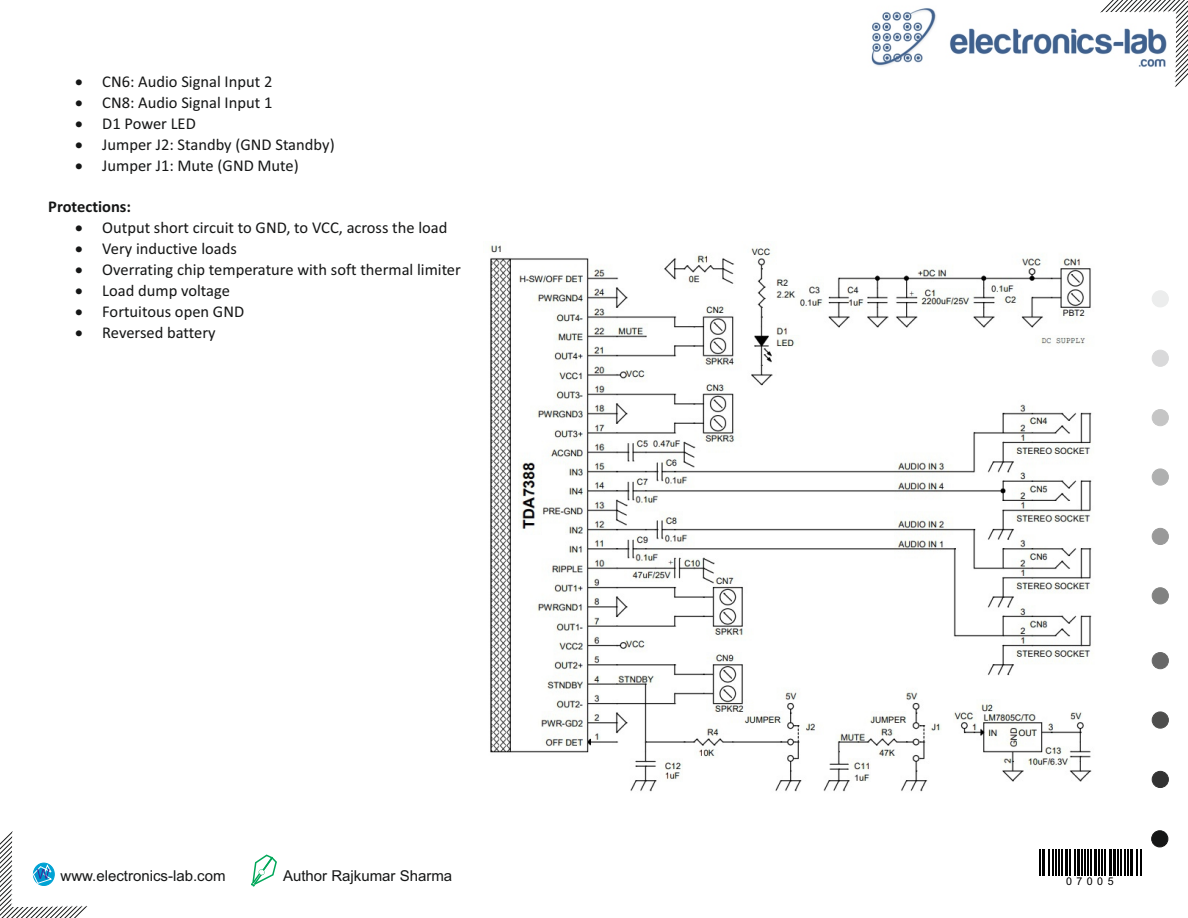
<style>
.page{position:relative;width:1188px;height:918px;background:#fff}
.page>*{position:absolute;margin:0;border:0;box-sizing:border-box;transform-origin:0 0}
.t1{font:16.5px "Calibri";color:#151616}
.t2{font:700 16.5px "Calibri";color:#151616}
.t3{font:15px "Arial";color:#151616}
.t4{font:10.65px "Arial";letter-spacing:.42em;color:#000}
</style>
<div class="page">
<img style="left:871px;top:8px;width:229px;height:58px">
<svg style="left:1040px;top:849px;width:1px;height:27px"></svg>
<hr style="left:1043px;top:849px;width:2px;height:27px;background:#000">
<svg style="left:1048px;top:849px;width:14px;height:27px"></svg>
<hr style="left:1066px;top:849px;width:2px;height:27px;background:#000">
<svg style="left:1070px;top:849px;width:5px;height:27px"></svg>
<hr style="left:1077px;top:849px;width:3px;height:27px;background:#000">
<hr style="left:1081px;top:849px;width:2px;height:27px;background:#000">
<svg style="left:1084px;top:849px;width:7px;height:27px"></svg>
<hr style="left:1094px;top:849px;width:3px;height:27px;background:#000">
<svg style="left:1099px;top:849px;width:4px;height:27px"></svg>
<hr style="left:1104px;top:849px;width:2px;height:27px;background:#000">
<hr style="left:1109px;top:849px;width:2px;height:27px;background:#000">
<hr style="left:1113px;top:849px;width:3px;height:27px;background:#000">
<svg style="left:1117px;top:849px;width:12px;height:27px"></svg>
<hr style="left:1130px;top:849px;width:3px;height:27px;background:#000">
<svg style="left:1136px;top:849px;width:6px;height:27px"></svg>
<div style="left:1152px;top:652px;width:17px;height:17px;background:#686868;border:1px solid #686868;border-radius:50%"></div>
<div style="left:1152px;top:712px;width:17px;height:16px;background:#4e4e4d;border:1px solid #4e4e4d;border-radius:50%"></div>
<div style="left:1152px;top:771px;width:17px;height:17px;background:#323232;border:1px solid #323232;border-radius:50%"></div>
<div style="left:1152px;top:831px;width:16px;height:16px;background:#151616;border:1px solid #151616;border-radius:50%"></div>
<div style="left:1152px;top:409px;width:17px;height:17px;background:#c5c5c5;border:1px solid #c5c5c5;border-radius:50%"></div>
<div style="left:1152px;top:469px;width:17px;height:16px;background:#afb0b0;border:1px solid #afb0b0;border-radius:50%"></div>
<div style="left:1152px;top:528px;width:17px;height:17px;background:#999;border:1px solid #999;border-radius:50%"></div>
<div style="left:1152px;top:588px;width:17px;height:16px;background:#818281;border:1px solid #818281;border-radius:50%"></div>
<div style="left:1152px;top:291px;width:17px;height:16px;background:#eceded;border:1px solid #eceded;border-radius:50%"></div>
<div style="left:1152px;top:350px;width:17px;height:17px;background:#d9d9da;border:1px solid #d9d9da;border-radius:50%"></div>
<svg style="left:1100px;top:0;width:88px;height:87px"></svg>
<svg style="left:0;top:831px;width:88px;height:87px"></svg>
<svg style="left:251px;top:854px;width:26px;height:33px"></svg>
<img style="left:489px;top:245px;width:603px;height:547px">
<p class="t1" style="left:75px;top:75px;width:199px">• CN6: Audio Signal Input 2</p>
<p class="t1" style="left:75px;top:96px;width:199px">• CN8: Audio Signal Input 1</p>
<p class="t1" style="left:75px;top:117px;width:122px">• D1 Power LED</p>
<p class="t1" style="left:75px;top:138px;width:261px">• Jumper J2: Standby (GND Standby)</p>
<p class="t1" style="left:75px;top:159px;width:225px">• Jumper J1: Mute (GND Mute)</p>
<p class="t2" style="left:48px;top:199px;width:84px">Protections:</p>
<p class="t1" style="left:75px;top:220px;width:374px">• Output short circuit to GND, to VCC, across the load</p>
<p class="t1" style="left:75px;top:241px;width:163px">• Very inductive loads</p>
<p class="t1" style="left:75px;top:262px;width:387px">• Overrating chip temperature with soft thermal limiter</p>
<p class="t1" style="left:75px;top:283px;width:156px">• Load dump voltage</p>
<p class="t1" style="left:75px;top:304px;width:170px">• Fortuitous open GND</p>
<p class="t1" style="left:75px;top:325px;width:142px">• Reversed battery</p>
<p class="t3" style="left:61px;top:870px;width:167px">www.electronics-lab.com</p>
<p class="t3" style="left:283px;top:870px;width:171px">Author Rajkumar Sharma</p>
<p class="t4" style="left:1066px;top:878px;width:49px">07005</p>
</div>
